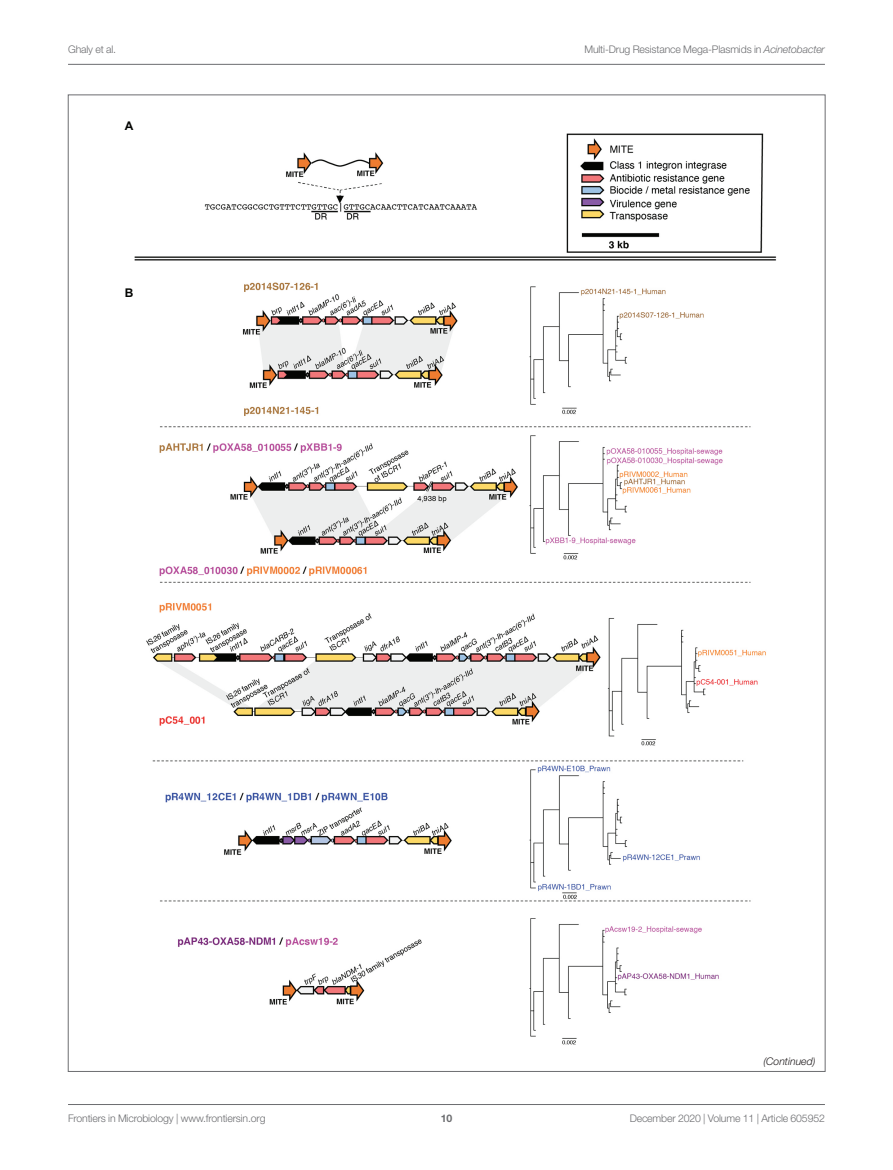
<style>
.page{position:relative;width:893px;height:1170px;background:#fff}
.page>*{position:absolute;margin:0;border:0;box-sizing:border-box;transform-origin:0 0}
.t1{font:700 12px "Arial";color:#040503}
.t2{font:300 10.5px "Helvetica Neue LT Std";letter-spacing:-.015em;color:#6c6d70}
.FIG_LEG{font:italic 300 10.5px "Helvetica Neue LT Std";color:#231f20}
.t3{font:700 10.5px "Helvetica Neue LT Std";color:#6c6d70}
.s1{font-style:italic}
</style>
<div class="page">
<hr style="left:68px;top:64px;width:757px;height:1px;background:#6c6d70">
<hr style="left:68px;top:1104px;width:757px;height:1px;background:#6c6d70">
<img style="left:134px;top:133px;width:643px;height:912px">
<p class="t2" style="left:68px;top:42px;width:50px">Ghaly et al.</p>
<p class="t2" style="left:584px;top:42px;width:242px">Multi-Drug Resistance Mega-Plasmids in <span class="s1">Acinetobacter</span></p>
<p class="t1" style="left:125px;top:118px;width:10px">A</p>
<p class="t1" style="left:125px;top:284px;width:10px">B</p>
<p class="FIG_LEG" style="left:763px;top:1054px;width:54px">(Continued)</p>
<p class="t2" style="left:68px;top:1111px;width:199px">Frontiers in Microbiology | www.frontiersin.org</p>
<p class="t3" style="left:441px;top:1111px;width:13px">10</p>
<p class="t2" style="left:630px;top:1111px;width:197px">December 2020 | Volume 11 | Article 605952</p>
</div>
